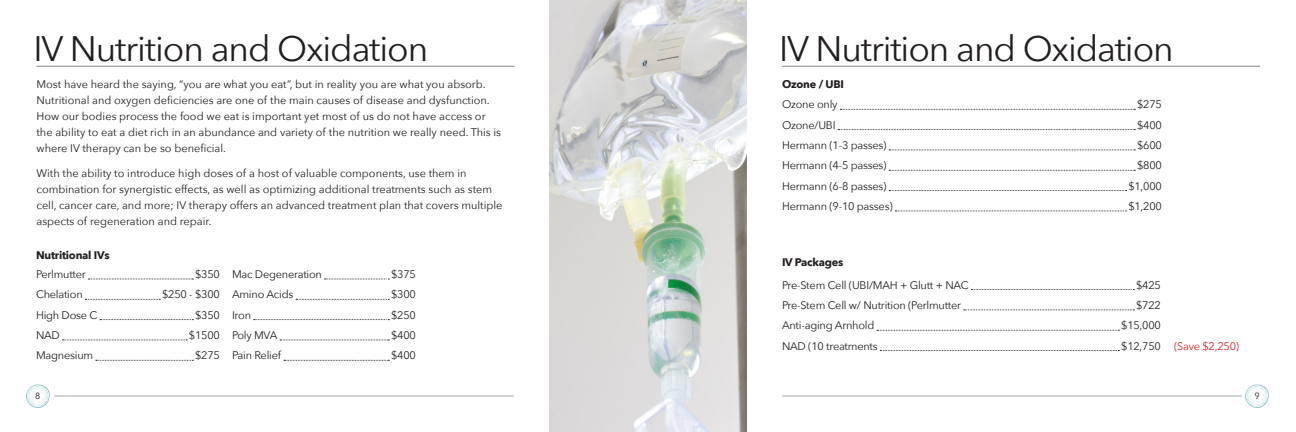
<style>
.page{position:relative;width:1296px;height:432px;background:#fff}
.page>*{position:absolute;margin:0;border:0;box-sizing:border-box;transform-origin:0 0}
.Main_Text{font:35.4px "Avenir Next";letter-spacing:-.03em;color:#231f20}
.Main_Text-2{font:11px/16px "Avenir Next";color:#231f20}
.Main_Text-3{font:11px "Avenir Next";letter-spacing:-.02em;color:#231f20}
.Main_Text-4{font:700 11px "Avenir Next";letter-spacing:-.02em;color:#231f20}
.Main_Text-5{font:11px "Avenir Next";letter-spacing:-.02em;color:#d1232a}
.t1{font:9px "Avenir Next";color:#231f20}
</style>
<div class="page">
<img style="left:549px;top:0;width:198px;height:432px">
<svg style="left:26px;top:384px;width:24px;height:24px"></svg>
<svg style="left:1245px;top:384px;width:24px;height:24px"></svg>
<hr style="left:54px;top:396px;width:460px;height:1px;background:#aaabaf">
<hr style="left:782px;top:396px;width:460px;height:1px;background:#aaabaf">
<svg style="left:971px;top:289px;width:163px;height:1px"></svg>
<svg style="left:964px;top:310px;width:170px;height:1px"></svg>
<svg style="left:877px;top:330px;width:242px;height:1px"></svg>
<svg style="left:880px;top:350px;width:239px;height:1px"></svg>
<hr style="left:782px;top:66px;width:478px;height:1px;background:#808285">
<hr style="left:36px;top:66px;width:478px;height:1px;background:#808285">
<svg style="left:88px;top:279px;width:105px;height:1px"></svg>
<svg style="left:85px;top:299px;width:75px;height:1px"></svg>
<svg style="left:100px;top:319px;width:93px;height:1px"></svg>
<svg style="left:63px;top:340px;width:124px;height:1px"></svg>
<svg style="left:96px;top:360px;width:97px;height:1px"></svg>
<svg style="left:840px;top:109px;width:295px;height:1px"></svg>
<svg style="left:838px;top:129px;width:297px;height:1px"></svg>
<svg style="left:889px;top:150px;width:246px;height:1px"></svg>
<svg style="left:889px;top:170px;width:246px;height:1px"></svg>
<svg style="left:889px;top:190px;width:238px;height:1px"></svg>
<svg style="left:895px;top:211px;width:232px;height:1px"></svg>
<svg style="left:325px;top:279px;width:64px;height:1px"></svg>
<svg style="left:296px;top:299px;width:93px;height:1px"></svg>
<svg style="left:254px;top:319px;width:135px;height:1px"></svg>
<svg style="left:280px;top:340px;width:109px;height:1px"></svg>
<svg style="left:284px;top:360px;width:105px;height:1px"></svg>
<p class="Main_Text" style="left:34px;top:19px;width:396px">IV Nutrition and Oxidation</p>
<p class="Main_Text" style="left:779px;top:19px;width:396px">IV Nutrition and Oxidation</p>
<p class="Main_Text-2" style="left:36px;top:76px;width:466px">Most have heard the saying, “you are what you eat”, but in reality you are what you absorb.<br>Nutritional and oxygen deficiencies are one of the main causes of disease and dysfunction.<br>How our bodies process the food we eat is important yet most of us do not have access or the ability to eat a diet rich in an abundance and variety of the nutrition we really need. This is where IV therapy can be so beneficial.</p>
<p class="Main_Text-2" style="left:36px;top:165px;width:468px">With the ability to introduce high doses of a host of valuable components, use them in combination for synergistic effects, as well as optimizing additional treatments such as stem cell, cancer care, and more; IV therapy offers an advanced treatment plan that covers multiple aspects of regeneration and repair.</p>
<p class="Main_Text-4" style="left:782px;top:75px;width:64px">Ozone / UBI</p>
<p class="Main_Text-3" style="left:782px;top:95px;width:57px">Ozone only</p>
<p class="Main_Text-2" style="left:1137px;top:96px;width:26px">$275</p>
<p class="Main_Text-3" style="left:782px;top:116px;width:55px">Ozone/UBI</p>
<p class="Main_Text-2" style="left:1137px;top:117px;width:26px">$400</p>
<p class="Main_Text-3" style="left:782px;top:136px;width:106px">Hermann (1-3 passes)</p>
<p class="Main_Text-2" style="left:1137px;top:137px;width:26px">$600</p>
<p class="Main_Text-3" style="left:782px;top:156px;width:106px">Hermann (4-5 passes)</p>
<p class="Main_Text-2" style="left:1137px;top:157px;width:26px">$800</p>
<p class="Main_Text-3" style="left:782px;top:177px;width:106px">Hermann (6-8 passes)</p>
<p class="Main_Text-2" style="left:1128px;top:177px;width:35px">$1,000</p>
<p class="Main_Text-3" style="left:782px;top:197px;width:112px">Hermann (9-10 passes)</p>
<p class="Main_Text-2" style="left:1128px;top:198px;width:35px">$1,200</p>
<p class="Main_Text-4" style="left:36px;top:245px;width:75px">Nutritional IVs</p>
<p class="Main_Text-3" style="left:36px;top:265px;width:51px">Perlmutter</p>
<p class="Main_Text-2" style="left:195px;top:266px;width:26px">$350</p>
<p class="Main_Text-3" style="left:36px;top:285px;width:48px">Chelation</p>
<p class="Main_Text-2" style="left:162px;top:286px;width:59px">$250 - $300</p>
<p class="Main_Text-3" style="left:36px;top:306px;width:63px">High Dose C</p>
<p class="Main_Text-2" style="left:195px;top:307px;width:26px">$350</p>
<p class="Main_Text-2" style="left:36px;top:327px;width:25px">NAD</p>
<p class="Main_Text-2" style="left:189px;top:327px;width:33px">$1500</p>
<p class="Main_Text-3" style="left:36px;top:346px;width:59px">Magnesium</p>
<p class="Main_Text-2" style="left:195px;top:347px;width:26px">$275</p>
<p class="Main_Text-3" style="left:232px;top:265px;width:92px">Mac Degeneration</p>
<p class="Main_Text-2" style="left:391px;top:266px;width:26px">$375</p>
<p class="Main_Text-3" style="left:232px;top:285px;width:63px">Amino Acids</p>
<p class="Main_Text-2" style="left:391px;top:286px;width:26px">$300</p>
<p class="Main_Text-2" style="left:232px;top:307px;width:21px">Iron</p>
<p class="Main_Text-2" style="left:391px;top:307px;width:26px">$250</p>
<p class="Main_Text-2" style="left:232px;top:327px;width:47px">Poly MVA</p>
<p class="Main_Text-2" style="left:391px;top:327px;width:26px">$400</p>
<p class="Main_Text-3" style="left:232px;top:346px;width:51px">Pain Relief</p>
<p class="Main_Text-2" style="left:391px;top:347px;width:26px">$400</p>
<p class="Main_Text-4" style="left:782px;top:253px;width:63px">IV Packages</p>
<p class="Main_Text-3" style="left:782px;top:276px;width:188px">Pre-Stem Cell (UBI/MAH + Glutt + NAC</p>
<p class="Main_Text-2" style="left:1136px;top:276px;width:26px">$425</p>
<p class="Main_Text-3" style="left:782px;top:296px;width:181px">Pre-Stem Cell w/ Nutrition (Perlmutter</p>
<p class="Main_Text-2" style="left:1136px;top:297px;width:26px">$722</p>
<p class="Main_Text-3" style="left:782px;top:316px;width:94px">Anti-aging Arnhold</p>
<p class="Main_Text-2" style="left:1121px;top:317px;width:41px">$15,000</p>
<p class="Main_Text-3" style="left:782px;top:337px;width:97px">NAD (10 treatments</p>
<p class="Main_Text-2" style="left:1121px;top:337px;width:41px">$12,750</p>
<p class="Main_Text-5" style="left:1174px;top:337px;width:67px">(Save $2,250)</p>
<p class="t1" style="left:35px;top:388px;width:7px">8</p>
<p class="t1" style="left:1254px;top:388px;width:7px">9</p>
</div>
